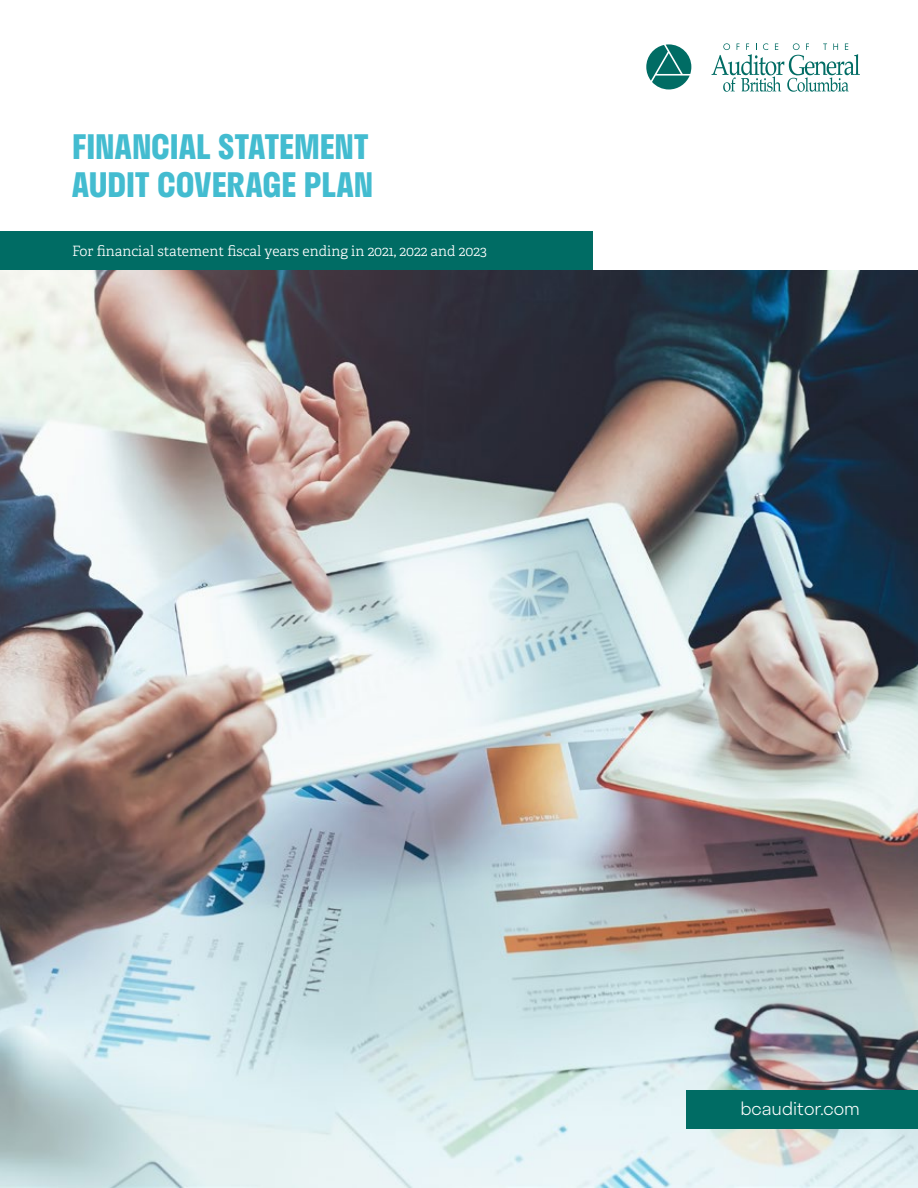
<style>
.page{position:relative;width:918px;height:1188px;background:#fff}
.page>*{position:absolute;margin:0;border:0;box-sizing:border-box;transform-origin:0 0}
.t1{font:700 33px/37.5px "Stratos";color:#43bcd0}
.t2{font:300 18px "Stratos";color:#fff}
.t3{font:14.25px "Adelle PE Lt";color:#fff}
</style>
<div class="page">
<img style="left:0;top:270px;width:918px;height:917px">
<div style="left:0;top:232px;width:592px;height:38px;background:#006c64"></div>
<div style="left:687px;top:1091px;width:231px;height:38px;background:#006c64"></div>
<svg style="left:712px;top:43px;width:148px;height:49px"></svg>
<svg style="left:646px;top:44px;width:45px;height:45px"></svg>
<h1 class="t1" style="left:72px;top:127px;width:303px">FINANCIAL STATEMENT<br>AUDIT COVERAGE PLAN</h1>
<p class="t3" style="left:72px;top:241px;width:416px">For financial statement fiscal years ending in 2021, 2022 and 2023</p>
<p class="t2" style="left:740px;top:1094px;width:121px">bcauditor.com</p>
</div>
